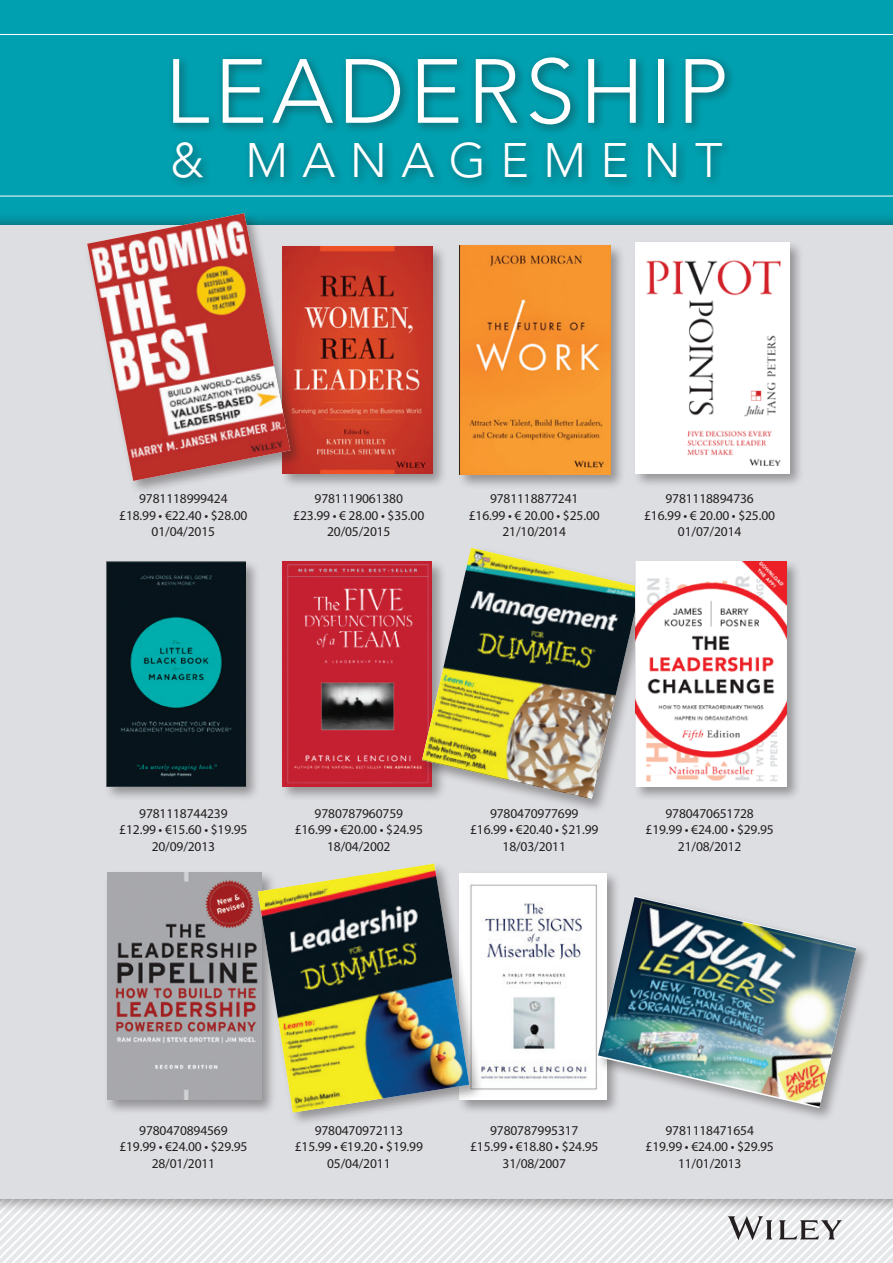
<style>
.page{position:relative;width:893px;height:1263px;background:#fff}
.page>*{position:absolute;margin:0;border:0;box-sizing:border-box;transform-origin:0 0}
.t1{font:300 90px "Avenir";letter-spacing:.05em;color:#fff}
.t2{font:300 48px "Avenir";letter-spacing:.3em;color:#fff}
.t3{font:13.5px/16.5px "Myriad Pro";letter-spacing:-.01em;color:#231f20;text-align:center}
</style>
<div class="page">
<svg style="left:0;top:1213px;width:893px;height:50px;fill:#e6e7e9"></svg>
<div style="left:0;top:0;width:893px;height:255px;background:#00a0b0"></div>
<div style="left:0;top:211px;width:893px;height:1002px;background:#231f20;opacity:.6"></div>
<div style="left:0;top:225px;width:893px;height:974px;background:#dddee2"></div>
<hr style="left:0;top:196px;width:893px;height:1px;background:#fff">
<hr style="left:0;top:34px;width:893px;height:1px;background:#fff">
<svg style="left:728px;top:1216px;width:114px;height:24px"></svg>
<div style="left:456px;top:243px;width:169px;height:246px;background:#231f20;opacity:.4"></div>
<img style="left:459px;top:246px;width:151px;height:228px">
<div style="left:280px;top:244px;width:168px;height:244px;background:#231f20;opacity:.4"></div>
<img style="left:305px;top:247px;width:127px;height:226px">
<div style="left:633px;top:239px;width:171px;height:249px;background:#231f20;opacity:.4"></div>
<img style="left:636px;top:242px;width:153px;height:231px">
<div style="left:280px;top:558px;width:167px;height:244px;background:#231f20;opacity:.4"></div>
<img style="left:283px;top:561px;width:137px;height:225px">
<div style="left:103px;top:558px;width:157px;height:244px;background:#231f20;opacity:.4"></div>
<img style="left:106px;top:561px;width:139px;height:225px">
<div style="left:420px;top:545px;width:235px;height:269px;background:#231f20;opacity:.4"></div>
<img style="left:422px;top:548px;width:219px;height:251px">
<div style="left:633px;top:558px;width:169px;height:244px;background:#231f20;opacity:.4"></div>
<img style="left:636px;top:561px;width:151px;height:225px">
<div style="left:456px;top:870px;width:165px;height:244px;background:#231f20;opacity:.4"></div>
<img style="left:484px;top:873px;width:122px;height:226px">
<div style="left:595px;top:894px;width:276px;height:229px;background:#231f20;opacity:.4"></div>
<img style="left:598px;top:897px;width:258px;height:209px">
<div style="left:104px;top:869px;width:172px;height:246px;background:#231f20;opacity:.4"></div>
<img style="left:107px;top:872px;width:148px;height:228px">
<div style="left:255px;top:861px;width:229px;height:266px;background:#231f20;opacity:.4"></div>
<img style="left:258px;top:864px;width:211px;height:249px">
<div style="left:85px;top:211px;width:220px;height:284px;background:#231f20;opacity:.4"></div>
<img style="left:87px;top:213px;width:203px;height:268px">
<div style="left:167px;top:51px;width:569px;height:139px;background:#231f20;opacity:.5"></div>
<h1 class="t1" style="left:164px;top:39px;width:566px">LEADERSHIP</h1>
<h2 class="t2" style="left:170px;top:132px;width:554px">&amp; MANAGEMENT</h2>
<p class="t3" style="left:119px;top:491px;width:130px">9781118999424 £18.99 • €22.40 • $28.00<br>01/04/2015</p>
<p class="t3" style="left:293px;top:491px;width:132px">9781119061380<br>£23.99 • € 28.00 • $35.00<br>20/05/2015</p>
<p class="t3" style="left:469px;top:491px;width:132px">9781118877241<br>£16.99 • € 20.00 • $25.00<br>21/10/2014</p>
<p class="t3" style="left:644px;top:491px;width:132px">9781118894736<br>£16.99 • € 20.00 • $25.00<br>01/07/2014</p>
<p class="t3" style="left:119px;top:805px;width:130px">9781118744239 £12.99 • €15.60 • $19.95<br>20/09/2013</p>
<p class="t3" style="left:295px;top:805px;width:130px">9780787960759 £16.99 • €20.00 • $24.95<br>18/04/2002</p>
<p class="t3" style="left:470px;top:805px;width:130px">9780470977699 £16.99 • €20.40 • $21.99<br>18/03/2011</p>
<p class="t3" style="left:646px;top:805px;width:130px">9780470651728 £19.99 • €24.00 • $29.95<br>21/08/2012</p>
<p class="t3" style="left:119px;top:1122px;width:130px">9780470894569 £19.99 • €24.00 • $29.95<br>28/01/2011</p>
<p class="t3" style="left:295px;top:1122px;width:130px">9780470972113 £15.99 • €19.20 • $19.99<br>05/04/2011</p>
<p class="t3" style="left:470px;top:1122px;width:130px">9780787995317 £15.99 • €18.80 • $24.95<br>31/08/2007</p>
<p class="t3" style="left:646px;top:1122px;width:130px">9781118471654 £19.99 • €24.00 • $29.95<br>11/01/2013</p>
</div>
